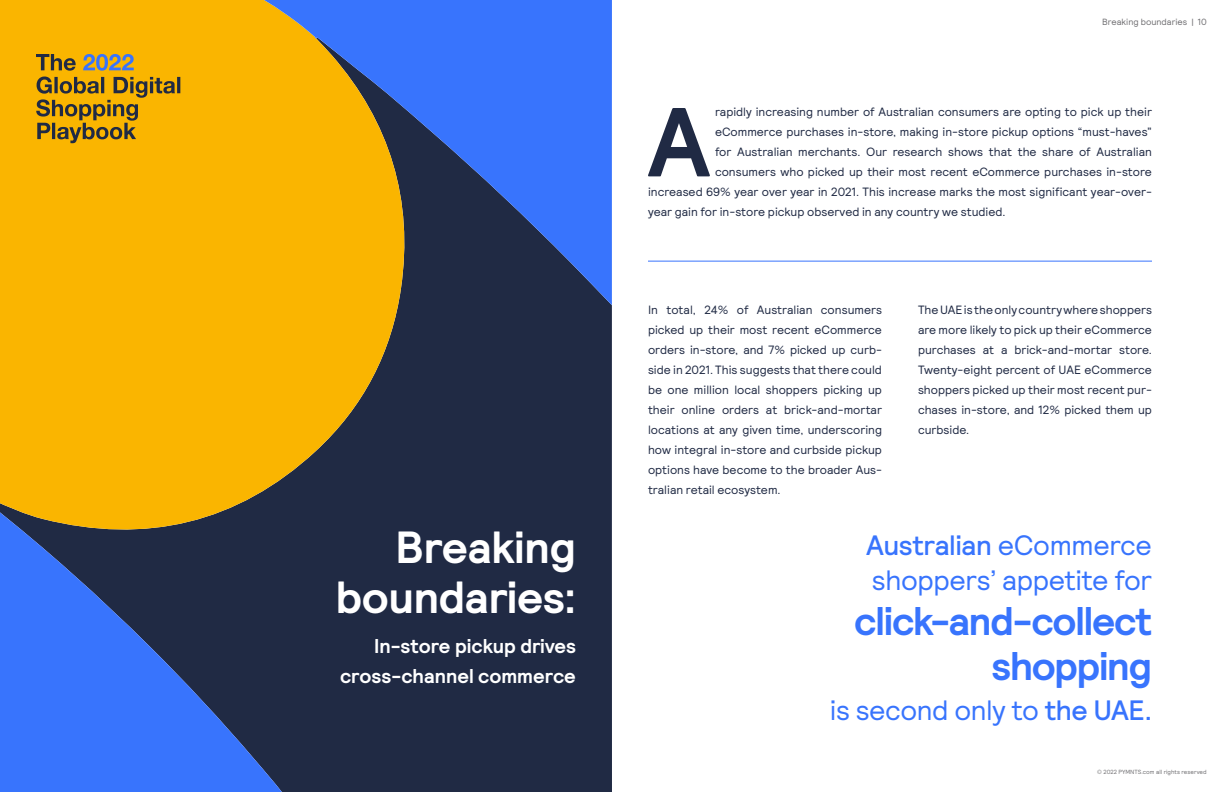
<style>
.page{position:relative;width:1224px;height:792px;background:#fff}
.page>*{position:absolute;margin:0;border:0;box-sizing:border-box;transform-origin:0 0}
.dropcap{font:700 97.7px "Relative Pro";color:#202a44}
.Body{font:700 45px/50px "Relative Pro";letter-spacing:-.01em;color:#fff;text-align:right}
.Body-2{font:700 40px/45px "Relative Pro";letter-spacing:-.03em;color:#3874fd;text-align:right}
.Body-3{font:28px/35px "Relative Pro";letter-spacing:-.015em;color:#3874fd}
.Body-4{font:700 20px/30px "Relative Pro";color:#fff;text-align:right}
.Body-5{font:12px/20px "Relative Pro";color:#202a44;text-align:justify}
.dropcap-2{font:12px "Relative Pro";color:#202a44}
.t1{font:9px "Relative Pro";color:#717073}
.t2{font:6px "Relative Pro";letter-spacing:.005em;color:#717073}
.s1{font-weight:500}
</style>
<div class="page">
<div style="left:289px;top:305px;width:323px;height:487px;background:#202a44"></div>
<svg style="left:0;top:305px;width:414px;height:240px;background:#cb970e"></svg>
<svg style="left:0;top:0;width:612px;height:305px;background:#a58f50"></svg>
<svg style="left:0;top:505px;width:289px;height:287px;background:#36559e"></svg>
<svg style="left:36px;top:77px;width:144px;height:66px;background:#bd8e12"></svg>
<svg style="left:83px;top:54px;width:51px;height:17px"></svg>
<svg style="left:36px;top:54px;width:40px;height:17px"></svg>
<hr style="left:648px;top:261px;width:504px;height:1px;background:#3874fd">
<p class="Body" style="left:336px;top:523px;width:242px">Breaking boundaries:</p>
<p class="Body-4" style="left:340px;top:631px;width:237px">In-store pickup drives cross-channel commerce</p>
<p class="t1" style="left:1102px;top:17px;width:106px">Breaking boundaries | 10</p>
<p class="dropcap" style="left:648px;top:85px;width:64px">A</p>
<p class="dropcap-2" style="left:715px;top:105px;width:438px">rapidly increasing number of Australian consumers are opting to pick up their</p>
<p class="dropcap-2" style="left:715px;top:125px;width:438px">eCommerce purchases in-store, making in-store pickup options “must-haves”</p>
<p class="dropcap-2" style="left:715px;top:145px;width:438px">for Australian merchants. Our research shows that the share of Australian</p>
<p class="dropcap-2" style="left:715px;top:165px;width:438px">consumers who picked up their most recent eCommerce purchases in-store</p>
<p class="dropcap-2" style="left:648px;top:185px;width:505px">increased 69% year over year in 2021. This increase marks the most significant year-over-</p>
<p class="dropcap-2" style="left:648px;top:205px;width:359px">year gain for in-store pickup observed in any country we studied.</p>
<p class="Body-5" style="left:648px;top:299px;width:236px">In total, 24% of Australian consumers picked up their most recent eCommerce orders in-store, and 7% picked up curb&shy;side in 2021. This suggests that there could be one million local shoppers picking up their online orders at brick-and-mortar locations at any given time, underscoring how integral in-store and curbside pickup options have become to the broader Aus&shy;tralian retail ecosystem.</p>
<p class="Body-5" style="left:918px;top:299px;width:236px">The UAE is the only country where shoppers are more likely to pick up their eCommerce purchases at a brick-and-mortar store.<br>Twenty-eight percent of UAE eCommerce shoppers picked up their most recent pur&shy;chases in-store, and 12% picked them up curbside.</p>
<p class="Body-3" style="left:866px;top:528px;width:287px"><span class="s1">Australian</span> eCommerce shoppers’ appetite for</p>
<p class="Body-2" style="left:854px;top:600px;width:299px">click-and-collect shopping</p>
<p class="Body-3" style="left:830px;top:693px;width:324px">is second only to <span class="s1">the UAE.</span></p>
<p class="t2" style="left:1097px;top:768px;width:111px">© 2022 PYMNTS.com all rights reserved</p>
</div>
